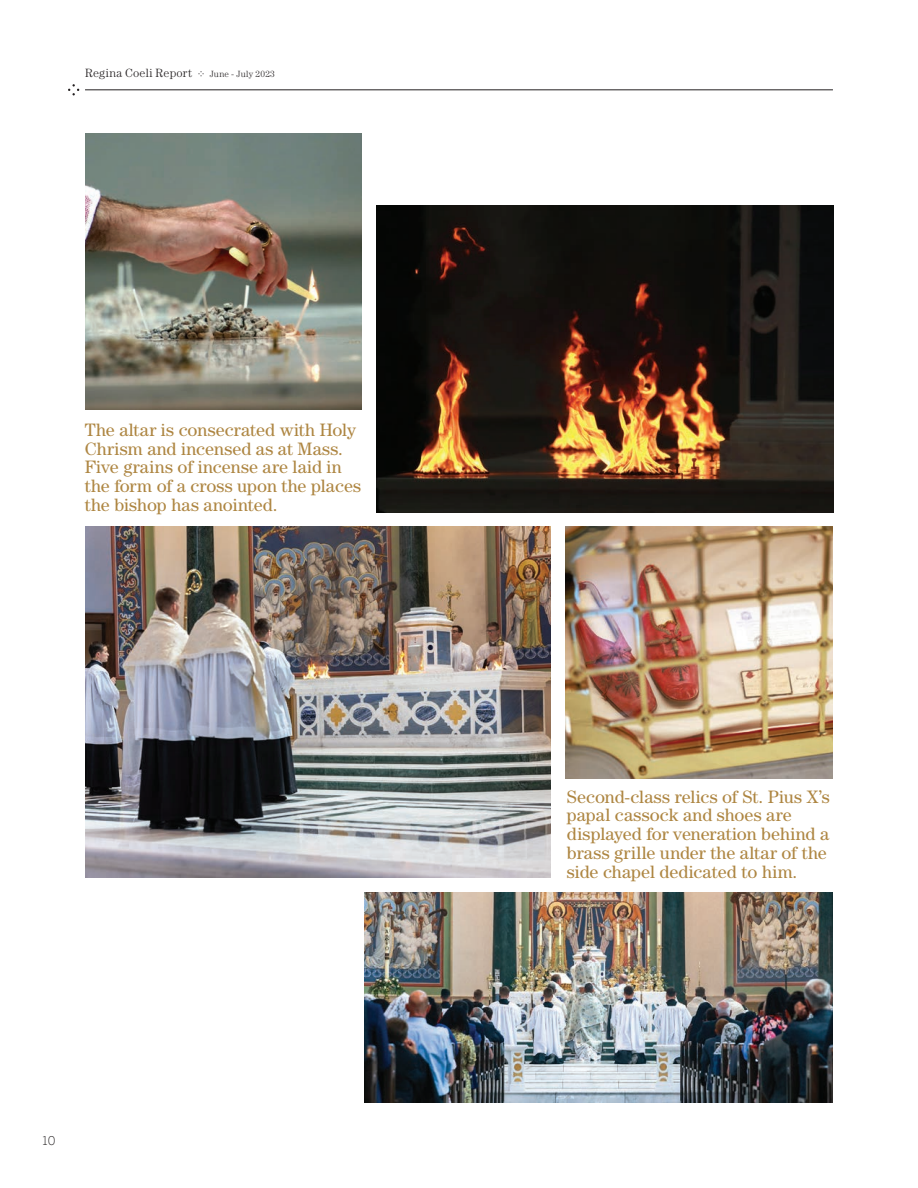
<style>
.page{position:relative;width:918px;height:1188px;background:#fff}
.page>*{position:absolute;margin:0;border:0;box-sizing:border-box;transform-origin:0 0}
.t1{font:18px/18.8px "Century Std";color:#ae8642}
.t2{font:300 12px "Century Std";letter-spacing:.02em;color:#231f20}
.t3{font:300 12px "Benton Sans";color:#231f20}
.t4{font:300 9px "Century Std";letter-spacing:.025em;color:#231f20}
</style>
<div class="page">
<svg style="left:198px;top:71px;width:6px;height:5px"></svg>
<hr style="left:85px;top:90px;width:748px;height:1px;background:#231f20">
<svg style="left:68px;top:84px;width:11px;height:11px"></svg>
<img style="left:85px;top:133px;width:277px;height:277px">
<img style="left:376px;top:206px;width:457px;height:307px">
<img style="left:85px;top:526px;width:466px;height:352px">
<img style="left:364px;top:892px;width:469px;height:210px">
<img style="left:565px;top:526px;width:268px;height:252px">
<p class="t2" style="left:85px;top:66px;width:109px">Regina Coeli Report</p>
<p class="t4" style="left:210px;top:69px;width:67px">June - July 2023</p>
<p class="t1" style="left:85px;top:420px;width:278px">The altar is consecrated with Holy<br>Chrism and incensed as at Mass.<br>Five grains of incense are laid in the form of a cross upon the places the bishop has anointed.</p>
<p class="t3" style="left:43px;top:1134px;width:15px">10</p>
<p class="t1" style="left:567px;top:787px;width:264px">Second-class relics of St. Pius X’s papal cassock and shoes are displayed for veneration behind a brass grille under the altar of the side chapel dedicated to him.</p>
</div>
